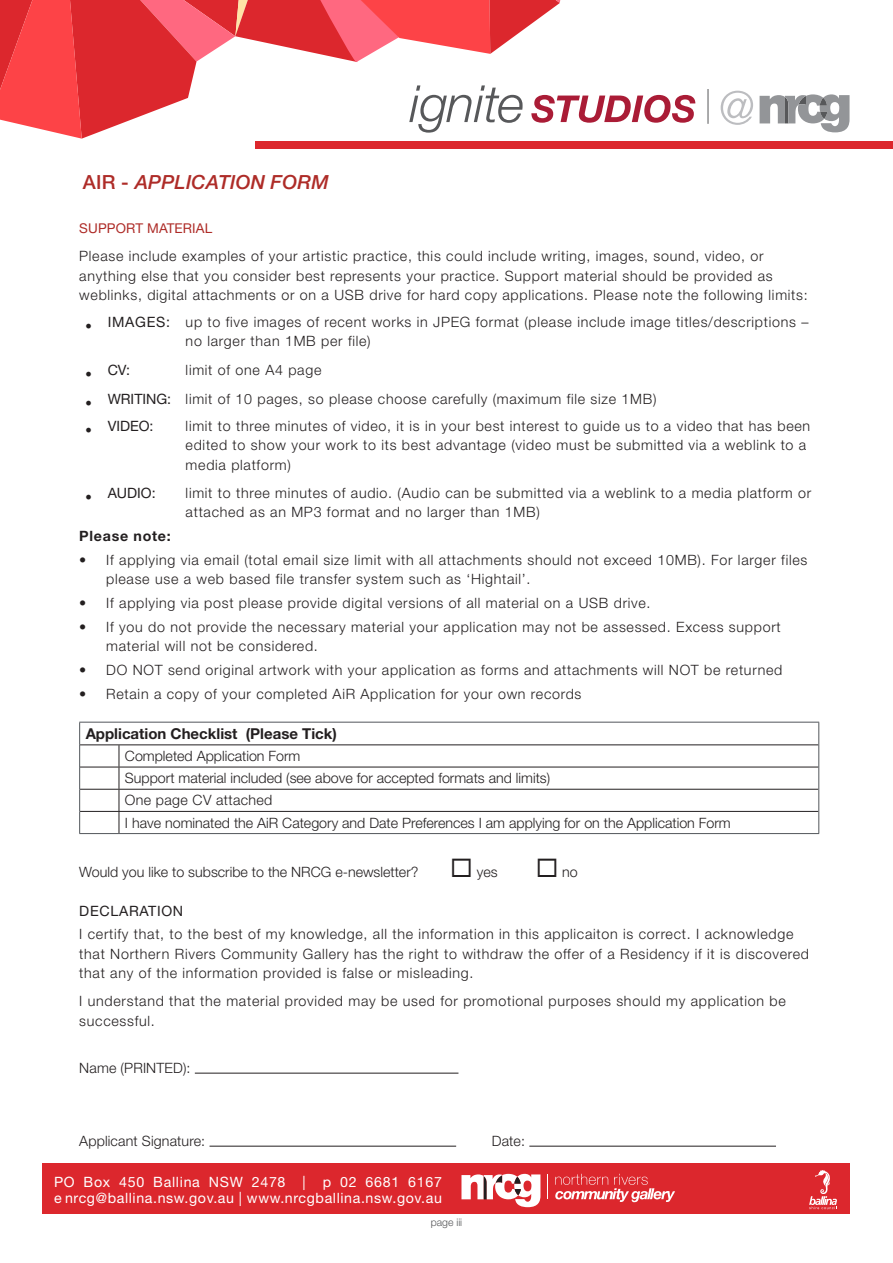
<style>
.page{position:relative;width:893px;height:1263px;background:#fff}
.page>*{position:absolute;margin:0;border:0;box-sizing:border-box;transform-origin:0 0}
.body_copy_9_5pt_ligh{font:italic 500 19.5px "Helvetica Neue LT Std";letter-spacing:.01em;color:#ae2c28}
.t1{font:18px "Minion Pro";color:#231f20}
.t2{font:700 15px "Helvetica Neue LT Std";color:#231f20}
.body_copy_9_5pt_ligh-2{font:300 14.25px/19.5px "Helvetica Neue LT Std";letter-spacing:.05em;color:#231f20}
.body_copy_9_5pt_ligh-3{font:300 14.25px "Helvetica Neue LT Std";color:#231f20}
.t3{font:14.25px/16px "Helvetica Neue LT Std";letter-spacing:.045em;color:#fff}
.body_copy_9_5pt_ligh-4{font:300 14.25px "Helvetica Neue LT Std";letter-spacing:.01em;color:#231f20}
.body_copy_9_5pt_ligh-5{font:14.25px "Helvetica Neue LT Std";color:#231f20}
.body_copy_9_5pt_ligh-6{font:300 14.25px "Helvetica Neue LT Std";letter-spacing:.025em;color:#231f20}
.body_copy_9_5pt_ligh-7{font:700 14.25px "Helvetica Neue LT Std";letter-spacing:.05em;color:#231f20}
.body_copy_9_5pt_ligh-8{font:14.25px "Helvetica Neue LT Std";letter-spacing:.05em;color:#231f20}
.body_copy_9_5pt_ligh-9{font:13.5px "Helvetica Neue LT Std";letter-spacing:.01em;color:#ae2c28}
.t4{font:300 10.5px "Helvetica Neue LT Std";color:#57585a}
.s1{font-style:normal}
</style>
<div class="page">
<svg style="left:760px;top:94px;width:89px;height:38px"></svg>
<hr style="left:708px;top:89px;width:1px;height:35px;background:#57585a">
<svg style="left:721px;top:91px;width:32px;height:34px"></svg>
<svg style="left:0;top:0;width:695px;height:139px"></svg>
<div style="left:255px;top:141px;width:638px;height:7px;background:#dc272d"></div>
<div style="left:43px;top:1163px;width:807px;height:51px;background:#dc272d"></div>
<svg style="left:461px;top:1174px;width:79px;height:33px"></svg>
<svg style="left:555px;top:1174px;width:120px;height:28px"></svg>
<svg style="left:809px;top:1170px;width:28px;height:39px"></svg>
<hr style="left:80px;top:744px;width:39px;height:1px;background:#231f20">
<hr style="left:119px;top:744px;width:699px;height:1px;background:#231f20">
<hr style="left:80px;top:767px;width:39px;height:1px;background:#231f20">
<hr style="left:119px;top:767px;width:699px;height:1px;background:#231f20">
<hr style="left:80px;top:789px;width:39px;height:1px;background:#231f20">
<hr style="left:119px;top:789px;width:699px;height:1px;background:#231f20">
<hr style="left:80px;top:811px;width:39px;height:1px;background:#231f20">
<hr style="left:119px;top:811px;width:699px;height:1px;background:#231f20">
<svg style="left:119px;top:745px;width:1px;height:88px"></svg>
<hr style="left:79px;top:722px;width:40px;height:1px;background:#52565b">
<hr style="left:119px;top:722px;width:700px;height:1px;background:#52565b">
<svg style="left:79px;top:722px;width:1px;height:111px"></svg>
<svg style="left:818px;top:722px;width:1px;height:111px"></svg>
<hr style="left:79px;top:833px;width:40px;height:1px;background:#52565b">
<hr style="left:119px;top:833px;width:700px;height:1px;background:#52565b">
<hr style="left:195px;top:1073px;width:263px;height:1px;background:#231f20">
<hr style="left:210px;top:1146px;width:246px;height:1px;background:#231f20">
<hr style="left:529px;top:1146px;width:247px;height:1px;background:#231f20">
<p class="body_copy_9_5pt_ligh" style="left:83px;top:170px;width:247px"><span class="s1">AIR -</span> APPLICATION FORM</p>
<p class="body_copy_9_5pt_ligh-9" style="left:79px;top:220px;width:135px">SUPPORT MATERIAL</p>
<p class="body_copy_9_5pt_ligh-2" style="left:79px;top:246px;width:730px">Please include examples of your artistic practice, this could include writing, images, sound, video, or anything else that you consider best represents your practice. Support material should be provided as weblinks, digital attachments or on a USB drive for hard copy applications. Please note the following limits:</p>
<p class="t1" style="left:85px;top:312px;width:9px">•</p>
<p class="body_copy_9_5pt_ligh-5" style="left:108px;top:313px;width:64px">IMAGES:</p>
<p class="body_copy_9_5pt_ligh-2" style="left:186px;top:312px;width:624px">up to five images of recent works in JPEG format (please include image titles/descriptions – no larger than 1MB per file)</p>
<p class="t1" style="left:85px;top:361px;width:9px">•</p>
<p class="body_copy_9_5pt_ligh-5" style="left:108px;top:362px;width:24px">CV:</p>
<p class="body_copy_9_5pt_ligh-2" style="left:186px;top:360px;width:137px">limit of one A4 page</p>
<p class="t1" style="left:85px;top:389px;width:9px">•</p>
<p class="body_copy_9_5pt_ligh-5" style="left:108px;top:391px;width:65px">WRITING:</p>
<p class="body_copy_9_5pt_ligh-2" style="left:186px;top:389px;width:472px">limit of 10 pages, so please choose carefully (maximum file size 1MB)</p>
<p class="t1" style="left:85px;top:416px;width:9px">•</p>
<p class="body_copy_9_5pt_ligh-5" style="left:108px;top:417px;width:47px">VIDEO:</p>
<p class="body_copy_9_5pt_ligh-2" style="left:186px;top:416px;width:626px">limit to three minutes of video, it is in your best interest to guide us to a video that has been edited to show your work to its best advantage (video must be submitted via a weblink to a media platform)</p>
<p class="t1" style="left:85px;top:483px;width:9px">•</p>
<p class="body_copy_9_5pt_ligh-5" style="left:108px;top:484px;width:50px">AUDIO:</p>
<p class="body_copy_9_5pt_ligh-2" style="left:186px;top:483px;width:627px">limit to three minutes of audio. (Audio can be submitted via a weblink to a media platform or attached as an MP3 format and no larger than 1MB)</p>
<p class="body_copy_9_5pt_ligh-7" style="left:79px;top:527px;width:93px">Please note:</p>
<p class="body_copy_9_5pt_ligh-2" style="left:106px;top:550px;width:702px;text-indent:-27px">• If applying via email (total email size limit with all attachments should not exceed 10MB). For larger files please use a web based file transfer system such as ‘Hightail’.</p>
<p class="body_copy_9_5pt_ligh-2" style="left:79px;top:593px;width:573px">• If applying via post please provide digital versions of all material on a USB drive.</p>
<p class="body_copy_9_5pt_ligh-2" style="left:106px;top:617px;width:676px;text-indent:-27px">• If you do not provide the necessary material your application may not be assessed. Excess support material will not be considered.</p>
<p class="body_copy_9_5pt_ligh-2" style="left:79px;top:660px;width:705px">• DO NOT send original artwork with your application as forms and attachments will NOT be returned</p>
<p class="body_copy_9_5pt_ligh-2" style="left:79px;top:684px;width:504px">• Retain a copy of your completed AiR Application for your own records</p>
<p class="t2" style="left:86px;top:724px;width:253px">Application Checklist (Please Tick)</p>
<p class="body_copy_9_5pt_ligh-3" style="left:125px;top:747px;width:177px">Completed Application Form</p>
<p class="body_copy_9_5pt_ligh-3" style="left:125px;top:769px;width:427px">Support material included (see above for accepted formats and limits)</p>
<p class="body_copy_9_5pt_ligh-6" style="left:125px;top:792px;width:149px">One page CV attached</p>
<p class="body_copy_9_5pt_ligh-3" style="left:125px;top:814px;width:607px">I have nominated the AiR Category and Date Preferences I am applying for on the Application Form</p>
<p class="body_copy_9_5pt_ligh-3" style="left:79px;top:863px;width:420px">Would you like to subscribe to the NRCG e-newsletter? ◻ yes</p>
<p class="body_copy_9_5pt_ligh-2" style="left:536px;top:861px;width:44px">◻no</p>
<p class="body_copy_9_5pt_ligh-8" style="left:79px;top:902px;width:105px">DECLARATION</p>
<p class="body_copy_9_5pt_ligh-2" style="left:79px;top:924px;width:731px">I certify that, to the best of my knowledge, all the information in this applicaiton is correct. I acknowledge that Northern Rivers Community Gallery has the right to withdraw the offer of a Residency if it is discovered that any of the information provided is false or misleading.</p>
<p class="body_copy_9_5pt_ligh-2" style="left:79px;top:991px;width:708px">I understand that the material provided may be used for promotional purposes should my application be successful.</p>
<p class="body_copy_9_5pt_ligh-4" style="left:79px;top:1059px;width:113px">Name (PRINTED):</p>
<p class="body_copy_9_5pt_ligh-4" style="left:79px;top:1132px;width:127px">Applicant Signature:</p>
<p class="body_copy_9_5pt_ligh-2" style="left:492px;top:1131px;width:35px">Date:</p>
<p class="t3" style="left:54px;top:1173px;width:389px">PO Box 450 Ballina NSW 2478 | p 02 6681 6167 e nrcg@ballina.nsw.gov.au | www.nrcgballina.nsw.gov.au</p>
<p class="t4" style="left:431px;top:1216px;width:33px">page iii</p>
</div>
